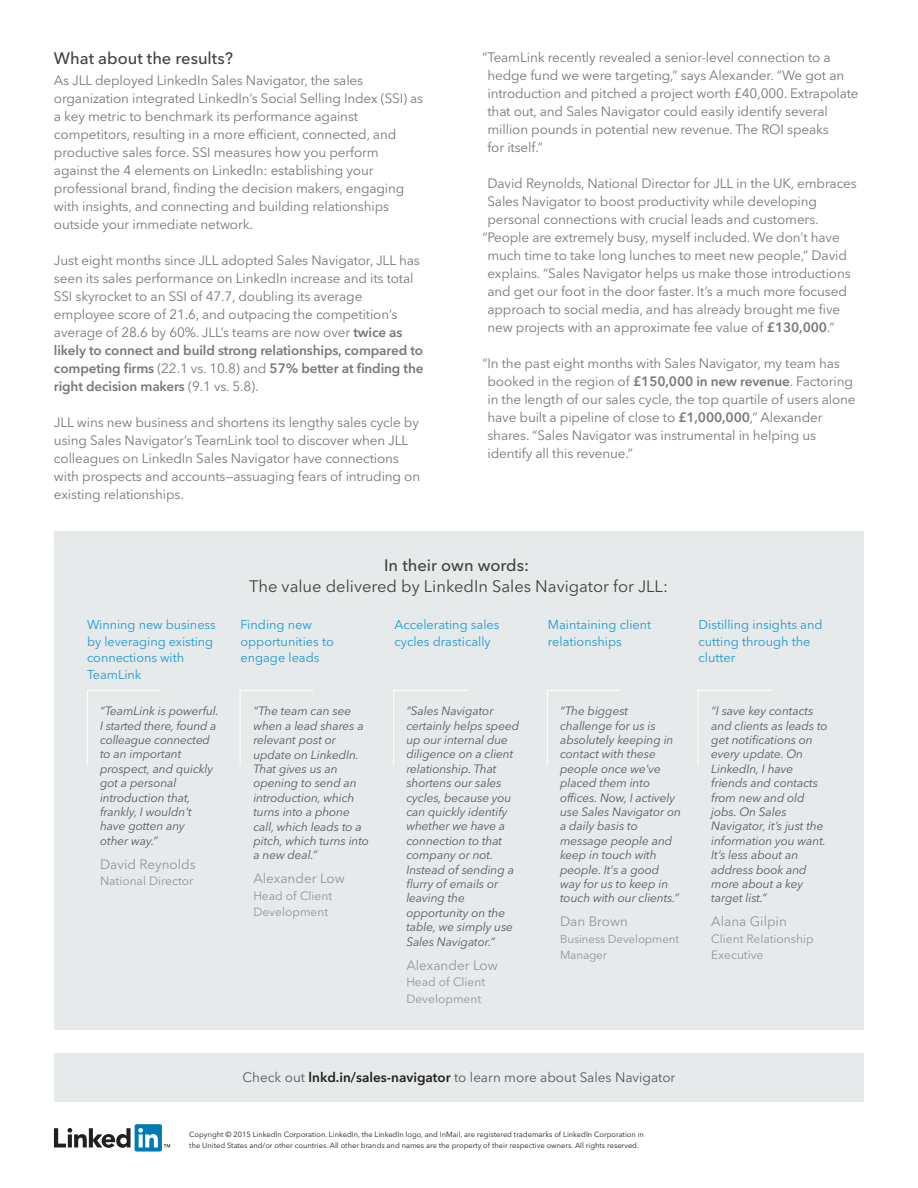
<style>
.page{position:relative;width:918px;height:1188px;background:#fff}
.page>*{position:absolute;margin:0;border:0;box-sizing:border-box;transform-origin:0 0}
.t1{font:16.5px "Avenir Next LT Pro";color:#414042}
.t2{font:500 16.5px "Avenir Next LT Pro";color:#414042}
.t3{font:13.5px/18px "Avenir Next LT Pro";letter-spacing:-.01em;color:#76787a}
.t4{font:13.5px "Avenir Next LT Pro";color:#58595b}
.t5{font:13.5px "Avenir Next LT Pro";color:#939598}
.t6{font:12.75px/16.5px "Avenir Next LT Pro";color:#1c9ad6}
.t7{font:italic 12px/14.4px "Avenir Next LT Pro";letter-spacing:-.01em;color:#58595b}
.t8{font:12px/16.5px "Avenir Next LT Pro";color:#939598}
.t9{font:11.7px/16.5px "Avenir Next LT Pro";letter-spacing:-.01em;color:#939598}
.t10{font:7.5px/10.5px "Avenir Next LT Pro";color:#231f20}
.s1{font-weight:600}
.s2{font-weight:600;color:#231f20}
</style>
<div class="page">
<svg style="left:54px;top:1128px;width:77px;height:20px"></svg>
<div style="left:135px;top:1124px;width:27px;height:28px;background:#007bb6;border-radius:2px"></div>
<svg style="left:138px;top:1128px;width:20px;height:20px"></svg>
<svg style="left:164px;top:1144px;width:6px;height:3px"></svg>
<div style="left:54px;top:1053px;width:810px;height:49px;background:#e7eaea"></div>
<div style="left:54px;top:531px;width:810px;height:499px;background:#e7eaea"></div>
<svg style="left:698px;top:690px;width:74px;height:75px"></svg>
<svg style="left:87px;top:690px;width:74px;height:75px"></svg>
<svg style="left:547px;top:690px;width:74px;height:75px"></svg>
<svg style="left:393px;top:690px;width:74px;height:76px"></svg>
<svg style="left:240px;top:690px;width:74px;height:75px"></svg>
<p class="t2" style="left:54px;top:49px;width:180px">What about the results?</p>
<p class="t3" style="left:54px;top:72px;width:371px">As JLL deployed LinkedIn Sales Navigator, the sales organization integrated LinkedIn’s Social Selling Index (SSI) as a key metric to benchmark its performance against competitors, resulting in a more efficient, connected, and productive sales force. SSI measures how you perform against the 4 elements on LinkedIn: establishing your professional brand, finding the decision makers, engaging with insights, and connecting and building relationships outside your immediate network.</p>
<p class="t3" style="left:54px;top:252px;width:371px">Just eight months since JLL adopted Sales Navigator, JLL has seen its sales performance on LinkedIn increase and its total SSI skyrocket to an SSI of 47.7, doubling its average employee score of 21.6, and outpacing the competition’s average of 28.6 by 60%. JLL’s teams are now over <span class="s1">twice as likely to connect and build strong relationships, compared to competing firms</span> (22.1 vs. 10.8) and <span class="s1">57% better at finding the right decision makers</span> (9.1 vs. 5.8).</p>
<p class="t3" style="left:54px;top:414px;width:368px">JLL wins new business and shortens its lengthy sales cycle by using Sales Navigator’s TeamLink tool to discover when JLL colleagues on LinkedIn Sales Navigator have connections with prospects and accounts—assuaging fears of intruding on existing relationships.</p>
<p class="t3" style="left:487px;top:48px;width:373px;text-indent:-5px">“TeamLink recently revealed a senior-level connection to a hedge fund we were targeting,” says Alexander. “We got an introduction and pitched a project worth £40,000. Extrapolate that out, and Sales Navigator could easily identify several million pounds in potential new revenue. The ROI speaks<br>for itself.”</p>
<p class="t3" style="left:487px;top:174px;width:371px">David Reynolds, National Director for JLL in the UK, embraces</p>
<p class="t3" style="left:487px;top:192px;width:331px">Sales Navigator to boost productivity while developing</p>
<p class="t3" style="left:487px;top:210px;width:333px">personal connections with crucial leads and customers.</p>
<p class="t3" style="left:482px;top:228px;width:359px">“People are extremely busy, myself included. We don’t have</p>
<p class="t3" style="left:487px;top:246px;width:361px">much time to take long lunches to meet new people,” David</p>
<p class="t3" style="left:487px;top:264px;width:365px">explains. “Sales Navigator helps us make those introductions</p>
<p class="t3" style="left:487px;top:282px;width:361px">and get our foot in the door faster. It’s a much more focused</p>
<p class="t3" style="left:487px;top:300px;width:354px">approach to social media, and has already brought me five</p>
<p class="t3" style="left:487px;top:318px;width:349px">new projects with an approximate fee value of <span class="s1">£130,000</span>.”</p>
<p class="t3" style="left:487px;top:354px;width:370px;text-indent:-5px">“In the past eight months with Sales Navigator, my team has booked in the region of <span class="s1">£150,000 in new revenue</span>. Factoring in the length of our sales cycle, the top quartile of users alone have built a pipeline of close to <span class="s1">£1,000,000</span>,” Alexander shares. “Sales Navigator was instrumental in helping us identify all this revenue.”</p>
<p class="t2" style="left:384px;top:555px;width:146px">In their own words:</p>
<p class="t1" style="left:249px;top:576px;width:420px">The value delivered by LinkedIn Sales Navigator for JLL:</p>
<p class="t6" style="left:87px;top:616px;width:130px">Winning new business by leveraging existing connections with<br>TeamLink</p>
<p class="t6" style="left:240px;top:616px;width:95px">Finding new opportunities to engage leads</p>
<p class="t6" style="left:394px;top:616px;width:107px">Accelerating sales cycles drastically</p>
<p class="t6" style="left:548px;top:616px;width:105px">Maintaining client relationships</p>
<p class="t6" style="left:699px;top:616px;width:126px">Distilling insights and cutting through the clutter</p>
<p class="t7" style="left:560px;top:704px;width:122px">“The biggest challenge for us is absolutely keeping in contact with these people once we've placed them into offices. Now, I actively use Sales Navigator on a daily basis to message people and keep in touch with people. It's a good way for us to keep in touch with our clients.”</p>
<p class="t5" style="left:560px;top:914px;width:70px">Dan Brown</p>
<p class="t9" style="left:560px;top:931px;width:121px">Business Development<br>Manager</p>
<p class="t7" style="left:100px;top:704px;width:120px">“TeamLink is powerful.<br>I started there, found a colleague connected to an important prospect, and quickly got a personal introduction that, frankly, I wouldn't have gotten any<br>other way.”</p>
<p class="t5" style="left:100px;top:856px;width:97px">David Reynolds</p>
<p class="t8" style="left:100px;top:873px;width:95px">National Director</p>
<p class="t7" style="left:406px;top:704px;width:114px">“Sales Navigator certainly helps speed up our internal due diligence on a client relationship. That shortens our sales cycles, because you can quickly identify whether we have a connection to that company or not.<br>Instead of sending a flurry of emails or leaving the opportunity on the table, we simply use<br>Sales Navigator.”</p>
<p class="t5" style="left:406px;top:957px;width:93px">Alexander Low</p>
<p class="t8" style="left:406px;top:974px;width:80px">Head of Client<br>Development</p>
<p class="t7" style="left:711px;top:704px;width:118px">“I save key contacts and clients as leads to get notifications on every update. On<br>LinkedIn, I have friends and contacts from new and old jobs. On Sales<br>Navigator, it’s just the information you want.<br>It’s less about an address book and more about a key target list.”</p>
<p class="t5" style="left:711px;top:914px;width:77px">Alana Gilpin</p>
<p class="t8" style="left:711px;top:930px;width:104px">Client Relationship<br>Executive</p>
<p class="t7" style="left:253px;top:704px;width:117px">“The team can see when a lead shares a relevant post or update on LinkedIn.<br>That gives us an opening to send an introduction, which turns into a phone call, which leads to a pitch, which turns into a new deal.”</p>
<p class="t5" style="left:253px;top:871px;width:93px">Alexander Low</p>
<p class="t8" style="left:253px;top:887px;width:80px">Head of Client<br>Development</p>
<p class="t4" style="left:243px;top:1069px;width:434px">Check out <span class="s2">lnkd.in/sales-navigator</span> to learn more about Sales Navigator</p>
<p class="t10" style="left:189px;top:1129px;width:456px">Copyright © 2015 LinkedIn Corporation. LinkedIn, the LinkedIn logo, and InMail, are registered trademarks of LinkedIn Corporation in the United States and/or other countries. All other brands and names are the property of their respective owners. All rights reserved.</p>
</div>
